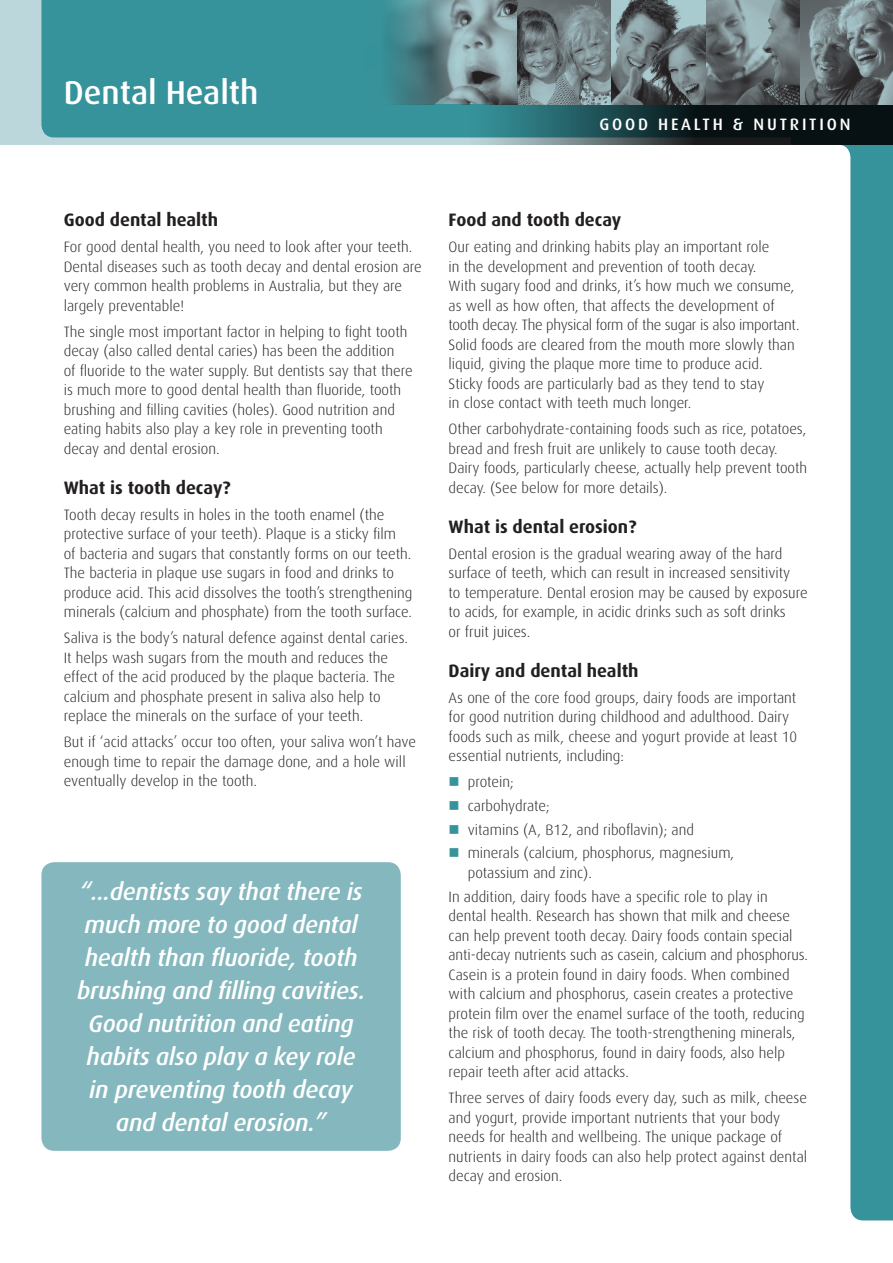
<style>
.page{position:relative;width:893px;height:1263px;background:#fff}
.page>*{position:absolute;margin:0;border:0;box-sizing:border-box;transform-origin:0 0}
.t1{font:500 33px "Dax";color:#fff}
.t2{font:italic 500 24px/33px "Dax";letter-spacing:-.01em;color:#fff;text-align:center}
.t3{font:700 18px "Dax";color:#231f20}
.t4{font:500 16.5px "Dax";letter-spacing:.17em;color:#fff}
.t5{font:300 15px/19.5px "Dax";color:#231f20}
</style>
<div class="page">
<div style="left:0;top:0;width:893px;height:145px;background:#bcd7db"></div>
<svg style="left:841px;top:145px;width:52px;height:1075px;fill:#37939b"></svg>
<div style="left:41px;top:0;width:393px;height:137px;background:#37939b"></div>
<svg style="left:434px;top:104px;width:459px;height:41px;background:#224447"></svg>
<img style="left:799px;top:0;width:94px;height:104px">
<svg style="left:705px;top:0;width:94px;height:104px;background:#6a7578"></svg>
<svg style="left:517px;top:0;width:94px;height:104px;background:#727f82"></svg>
<svg style="left:364px;top:0;width:153px;height:104px;background:#638f94"></svg>
<svg style="left:611px;top:0;width:94px;height:104px;background:#6b787b"></svg>
<div style="left:41px;top:862px;width:360px;height:289px;background:#84b8be;border-radius:13px"></div>
<h1 class="t1" style="left:64px;top:74px;width:196px">Dental Health</h1>
<p class="t4" style="left:600px;top:115px;width:252px">GOOD HEALTH &amp; NUTRITION</p>
<p class="t3" style="left:64px;top:210px;width:156px">Good dental health</p>
<p class="t5" style="left:64px;top:238px;width:360px">For good dental health, you need to look after your teeth.<br>Dental diseases such as tooth decay and dental erosion are very common health problems in Australia, but they are largely preventable!</p>
<p class="t5" style="left:64px;top:322px;width:351px">The single most important factor in helping to fight tooth decay (also called dental caries) has been the addition<br>of fluoride to the water supply. But dentists say that there is much more to good dental health than fluoride, tooth brushing and filling cavities (holes). Good nutrition and eating habits also play a key role in preventing tooth decay and dental erosion.</p>
<p class="t3" style="left:64px;top:477px;width:168px">What is tooth decay?</p>
<p class="t5" style="left:64px;top:505px;width:350px">Tooth decay results in holes in the tooth enamel (the protective surface of your teeth). Plaque is a sticky film<br>of bacteria and sugars that constantly forms on our teeth.<br>The bacteria in plaque use sugars in food and drinks to produce acid. This acid dissolves the tooth’s strengthening minerals (calcium and phosphate) from the tooth surface.</p>
<p class="t5" style="left:64px;top:628px;width:346px">Saliva is the body’s natural defence against dental caries.<br>It helps wash sugars from the mouth and reduces the effect of the acid produced by the plaque bacteria. The calcium and phosphate present in saliva also help to replace the minerals on the surface of your teeth.</p>
<p class="t5" style="left:64px;top:732px;width:354px">But if ‘acid attacks’ occur too often, your saliva won’t have enough time to repair the damage done, and a hole will eventually develop in the tooth.</p>
<h2 class="t2" style="left:77px;top:876px;width:290px">“...dentists say that there is much more to good dental health than fluoride, tooth brushing and filling cavities.<br>Good nutrition and eating habits also play a key role in preventing tooth decay and dental erosion.”</h2>
<p class="t3" style="left:449px;top:210px;width:174px">Food and tooth decay</p>
<p class="t5" style="left:449px;top:238px;width:352px">Our eating and drinking habits play an important role<br>in the development and prevention of tooth decay.<br>With sugary food and drinks, it’s how much we consume, as well as how often, that affects the development of tooth decay. The physical form of the sugar is also important.<br>Solid foods are cleared from the mouth more slowly than liquid, giving the plaque more time to produce acid.<br>Sticky foods are particularly bad as they tend to stay<br>in close contact with teeth much longer.</p>
<p class="t5" style="left:449px;top:419px;width:360px">Other carbohydrate-containing foods such as rice, potatoes, bread and fresh fruit are unlikely to cause tooth decay.<br>Dairy foods, particularly cheese, actually help prevent tooth decay. (See below for more details).</p>
<p class="t3" style="left:449px;top:516px;width:189px">What is dental erosion?</p>
<p class="t5" style="left:449px;top:544px;width:361px">Dental erosion is the gradual wearing away of the hard surface of teeth, which can result in increased sensitivity<br>to temperature. Dental erosion may be caused by exposure to acids, for example, in acidic drinks such as soft drinks<br>or fruit juices.</p>
<p class="t3" style="left:449px;top:660px;width:192px">Dairy and dental health</p>
<p class="t5" style="left:449px;top:688px;width:350px">As one of the core food groups, dairy foods are important for good nutrition during childhood and adulthood. Dairy foods such as milk, cheese and yogurt provide at least 10 essential nutrients, including:</p>
<p class="t5" style="left:468px;top:770px;width:268px;line-height:23.7px">protein;<br>carbohydrate;<br>vitamins (A, B12, and riboflavin); and minerals (calcium, phosphorus, magnesium,</p>
<p class="t5" style="left:449px;top:861px;width:321px;line-height:23.7px;text-indent:19px">potassium and zinc).<br>In addition, dairy foods have a specific role to play in</p>
<p class="t5" style="left:449px;top:906px;width:361px">dental health. Research has shown that milk and cheese can help prevent tooth decay. Dairy foods contain special anti-decay nutrients such as casein, calcium and phosphorus.<br>Casein is a protein found in dairy foods. When combined with calcium and phosphorus, casein creates a protective protein film over the enamel surface of the tooth, reducing the risk of tooth decay. The tooth-strengthening minerals, calcium and phosphorus, found in dairy foods, also help repair teeth after acid attacks.</p>
<p class="t5" style="left:449px;top:1088px;width:360px">Three serves of dairy foods every day, such as milk, cheese and yogurt, provide important nutrients that your body needs for health and wellbeing. The unique package of nutrients in dairy foods can also help protect against dental decay and erosion.</p>
</div>
